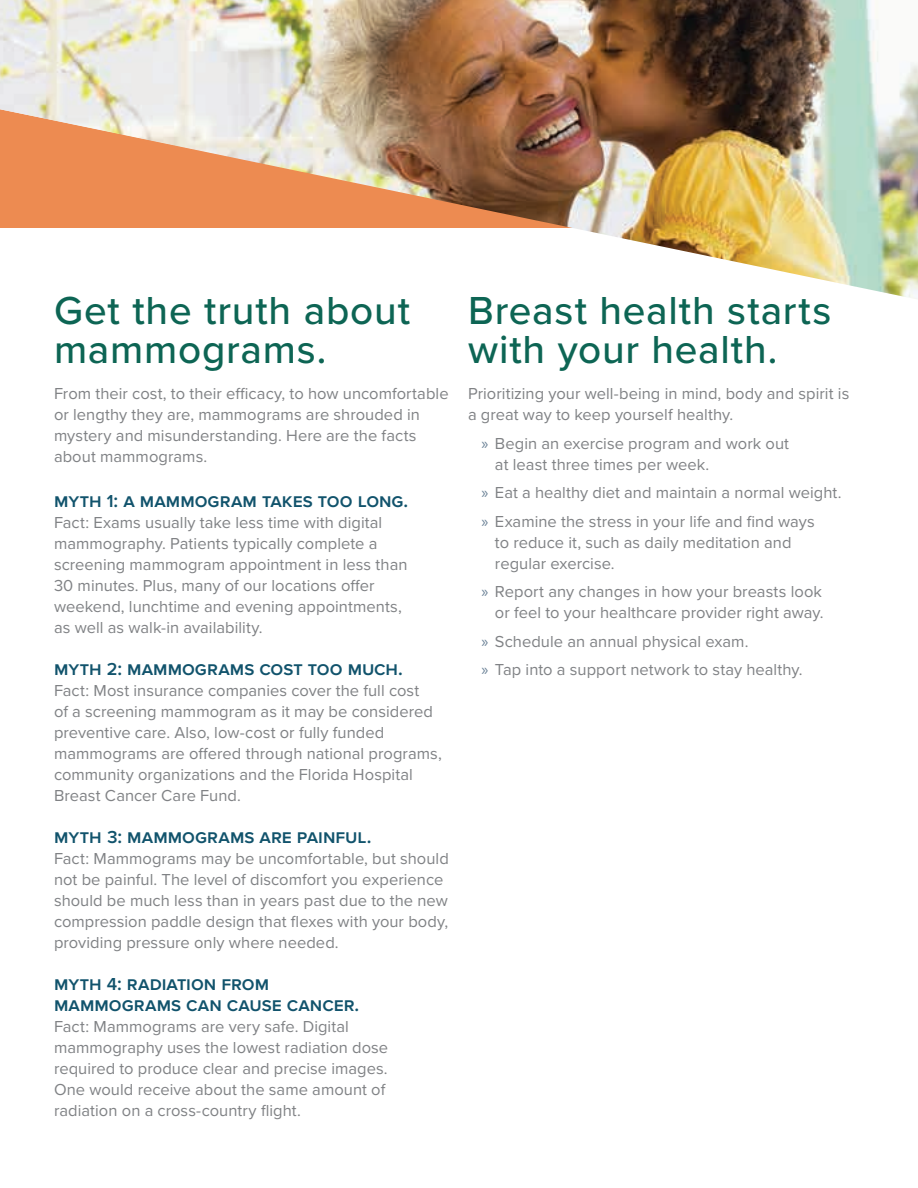
<style>
.page{position:relative;width:918px;height:1188px;background:#fff}
.page>*{position:absolute;margin:0;border:0;box-sizing:border-box;transform-origin:0 0}
.t1{font:500 40.5px/39px "Proxima Nova";letter-spacing:.02em;color:#0d6554}
.t2{font:600 19.5px/21px "Proxima Nova";color:#11536c}
.t3{font:16.5px/21px "Proxima Nova";letter-spacing:.005em;color:#808285}
.s1{font-size:18px}
.s2{font-family:"Myriad Pro";color:#6b8297}
</style>
<div class="page">
<img style="left:0;top:0;width:918px;height:299px">
<h1 class="t1" style="left:54px;top:289px;width:358px">Get the truth about mammograms.</h1>
<p class="t3" style="left:54px;top:382px;width:396px">From their cost, to their efficacy, to how uncomfortable or lengthy they are, mammograms are shrouded in mystery and misunderstanding. Here are the facts about mammograms.</p>
<p class="t2" style="left:54px;top:490px;width:356px">myth <span class="s1">1</span>: a mammogram takes too long.</p>
<p class="t3" style="left:54px;top:512px;width:355px">Fact: Exams usually take less time with digital mammography. Patients typically complete a screening mammogram appointment in less than 30 minutes. Plus, many of our locations offer weekend, lunchtime and evening appointments, as well as walk-in availability.</p>
<p class="t2" style="left:54px;top:658px;width:350px">myth <span class="s1">2</span>: mammograms cost too much.</p>
<p class="t3" style="left:54px;top:680px;width:389px">Fact: Most insurance companies cover the full cost<br>of a screening mammogram as it may be considered preventive care. Also, low-cost or fully funded mammograms are offered through national programs, community organizations and the Florida Hospital Breast Cancer Care Fund.</p>
<p class="t2" style="left:54px;top:826px;width:319px">myth <span class="s1">3</span>: mammograms are painful.</p>
<p class="t3" style="left:54px;top:848px;width:396px">Fact: Mammograms may be uncomfortable, but should not be painful. The level of discomfort you experience should be much less than in years past due to the new compression paddle design that flexes with your body, providing pressure only where needed.</p>
<p class="t2" style="left:54px;top:973px;width:307px">myth <span class="s1">4</span>: radiation from mammograms can cause cancer.</p>
<p class="t3" style="left:54px;top:1016px;width:336px">Fact: Mammograms are very safe. Digital mammography uses the lowest radiation dose required to produce clear and precise images.<br>One would receive about the same amount of radiation on a cross-country flight.</p>
<h1 class="t1" style="left:468px;top:290px;width:365px">Breast health starts with your health.</h1>
<p class="t3" style="left:468px;top:382px;width:383px">Prioritizing your well-being in mind, body and spirit is a great way to keep yourself healthy.</p>
<p class="t3" style="left:495px;top:432px;width:296px;text-indent:-13px"><span class="s2">»</span> Begin an exercise program and work out at least three times per week.</p>
<p class="t3" style="left:481px;top:478px;width:362px;line-height:28.5px"><span class="s2">»</span> Eat a healthy diet and maintain a normal weight. <span class="s2">»</span> Examine the stress in your life and find ways</p>
<p class="t3" style="left:495px;top:531px;width:298px">to reduce it, such as daily meditation and regular exercise.</p>
<p class="t3" style="left:481px;top:580px;width:344px;text-align:right"><span class="s2">»</span> Report any changes in how your breasts look or feel to your healthcare provider right away.</p>
<p class="t3" style="left:481px;top:626px;width:323px;line-height:28.5px"><span class="s2">»</span> Schedule an annual physical exam.<br><span class="s2">»</span> Tap into a support network to stay healthy.</p>
</div>
